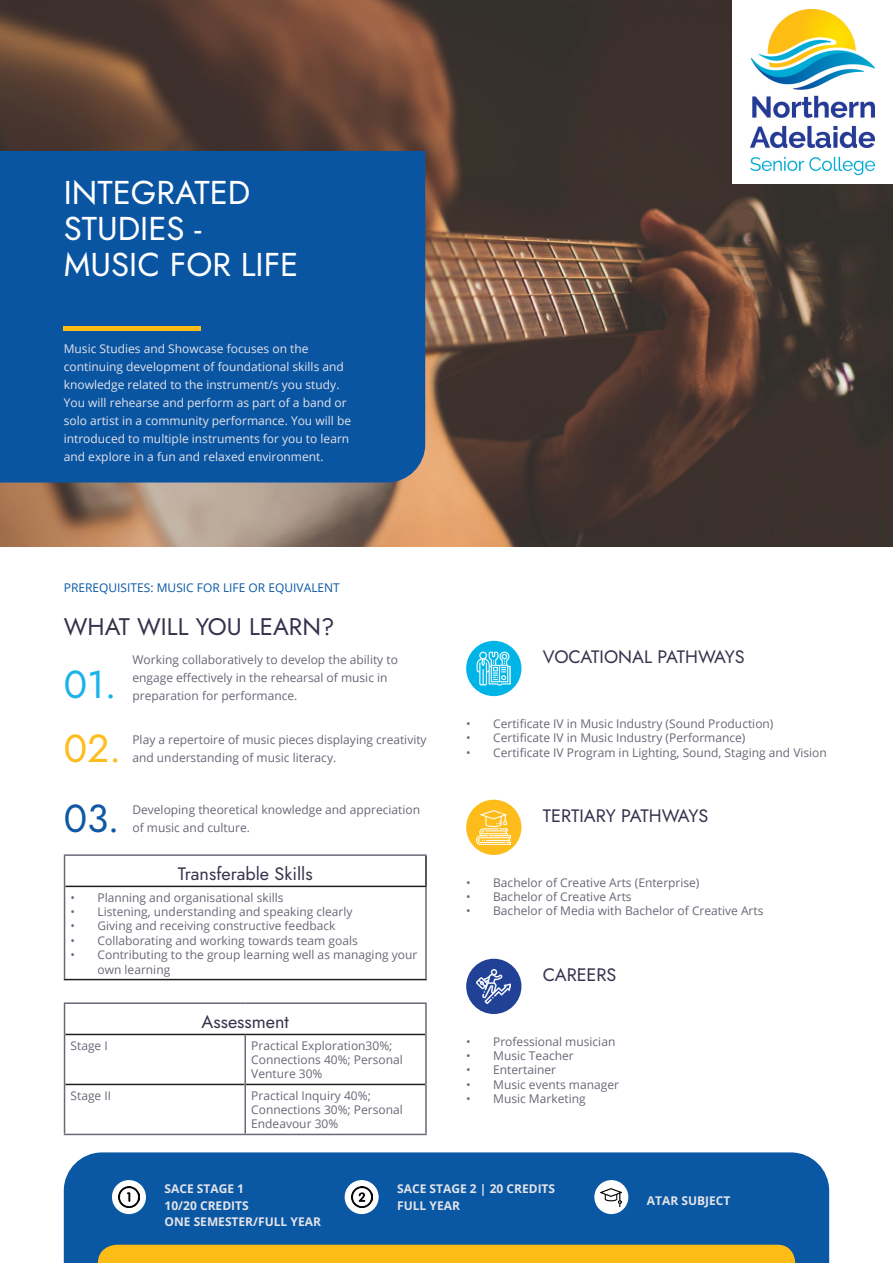
<style>
.page{position:relative;width:893px;height:1263px;background:#fff}
.page>*{position:absolute;margin:0;border:0;box-sizing:border-box;transform-origin:0 0}
.t1{font:39px "Jost";color:#1058a3}
.t2{font:39px "Jost";color:#fdbd1d}
.t3{font:39px "Jost";color:#1ab4e8}
.t4{font:33px/36px "Jost";color:#fff}
.t5{font:24px "Jost";color:#35334d}
.t6{font:18px "Jost";color:#35334d}
.t7{font:18px "Jost";color:#37334d}
.t8{font:12px/14.4px "Open Sans";color:#686876}
.t9{font:12px/18px "Open Sans";color:#e4e4ea}
.t10{font:12px/18px "Open Sans";color:#686776}
.t11{font:700 12px/16.5px "Open Sans";color:#e4e4ea}
.t12{font:12px "Open Sans";color:#0a57a3}
</style>
<div class="page">
<img style="left:0;top:0;width:893px;height:546px">
<div style="left:64px;top:1152px;width:765px;height:111px;background:#0a57a3"></div>
<div style="left:98px;top:1245px;width:697px;height:18px;background:#fdbc16"></div>
<div style="left:0;top:151px;width:425px;height:331px;background:#0a55a2"></div>
<hr style="left:64px;top:326px;width:137px;height:4px;background:#fdbc16">
<div style="left:112px;top:1180px;width:34px;height:34px;background:#fff;border-radius:50%"></div>
<img style="left:118px;top:1186px;width:22px;height:22px">
<div style="left:345px;top:1180px;width:34px;height:34px;background:#fff;border-radius:50%"></div>
<img style="left:351px;top:1186px;width:21px;height:22px">
<div style="left:594px;top:1180px;width:34px;height:34px;background:#fff;border-radius:50%"></div>
<img style="left:601px;top:1188px;width:21px;height:19px">
<div style="left:733px;top:0;width:160px;height:184px;background:#fff"></div>
<img style="left:751px;top:9px;width:124px;height:165px">
<hr style="left:65px;top:1034px;width:180px;height:1px;background:#231f20">
<hr style="left:245px;top:1034px;width:180px;height:1px;background:#231f20">
<hr style="left:65px;top:1084px;width:179px;height:1px;background:#231f20">
<hr style="left:246px;top:1084px;width:179px;height:1px;background:#231f20">
<hr style="left:244px;top:1035px;width:2px;height:49px;background:#686876">
<hr style="left:244px;top:1084px;width:2px;height:50px;background:#686876">
<hr style="left:64px;top:1002px;width:181px;height:2px;background:#686876">
<hr style="left:64px;top:1004px;width:1px;height:30px;background:#686876">
<hr style="left:245px;top:1002px;width:182px;height:2px;background:#686876">
<hr style="left:425px;top:1004px;width:2px;height:30px;background:#686876">
<hr style="left:64px;top:1034px;width:1px;height:50px;background:#686876">
<hr style="left:425px;top:1034px;width:2px;height:50px;background:#686876">
<hr style="left:64px;top:1084px;width:1px;height:50px;background:#686876">
<hr style="left:425px;top:1084px;width:2px;height:50px;background:#686876">
<hr style="left:64px;top:1134px;width:181px;height:1px;background:#686876">
<hr style="left:245px;top:1134px;width:182px;height:1px;background:#686876">
<hr style="left:425px;top:856px;width:2px;height:30px;background:#231f20">
<hr style="left:65px;top:886px;width:362px;height:1px;background:#231f20">
<hr style="left:64px;top:979px;width:363px;height:1px;background:#231f20">
<hr style="left:425px;top:887px;width:2px;height:92px;background:#686876">
<hr style="left:64px;top:854px;width:363px;height:2px;background:#686876">
<hr style="left:64px;top:856px;width:1px;height:30px;background:#686876">
<hr style="left:64px;top:886px;width:1px;height:93px;background:#686876">
<div style="left:466px;top:800px;width:55px;height:55px;background:#fdbc19;border-radius:50%"></div>
<img style="left:477px;top:810px;width:34px;height:34px">
<div style="left:466px;top:641px;width:55px;height:55px;background:#00b4e7;border-radius:50%"></div>
<img style="left:477px;top:651px;width:34px;height:34px">
<div style="left:466px;top:959px;width:55px;height:55px;background:#214196;border-radius:50%"></div>
<img style="left:477px;top:969px;width:34px;height:34px">
<h2 class="t4" style="left:64px;top:175px;width:236px">INTEGRATED<br>STUDIES -<br>MUSIC FOR LIFE</h2>
<p class="t9" style="left:64px;top:339px;width:289px">Music Studies and Showcase focuses on the continuing development of foundational skills and knowledge related to the instrument/s you study.<br>You will rehearse and perform as part of a band or solo artist in a community performance. You will be introduced to multiple instruments for you to learn and explore in a fun and relaxed environment.</p>
<p class="t12" style="left:64px;top:579px;width:278px">PREREQUISITES: MUSIC FOR LIFE OR EQUIVALENT</p>
<h3 class="t5" style="left:64px;top:610px;width:272px">WHAT WILL YOU LEARN?</h3>
<h1 class="t3" style="left:64px;top:658px;width:54px">01.</h1>
<h1 class="t2" style="left:64px;top:722px;width:59px">02.</h1>
<p class="t10" style="left:132px;top:650px;width:267px">Working collaboratively to develop the ability to engage effectively in the rehearsal of music in</p>
<p class="t10" style="left:132px;top:686px;width:166px">preparation for performance.</p>
<p class="t10" style="left:132px;top:731px;width:296px">Play a repertoire of music pieces displaying creativity</p>
<p class="t10" style="left:132px;top:749px;width:205px">and understanding of music literacy.</p>
<h1 class="t1" style="left:64px;top:792px;width:57px">03.</h1>
<p class="t10" style="left:132px;top:800px;width:289px">Developing theoretical knowledge and appreciation</p>
<p class="t10" style="left:132px;top:818px;width:119px">of music and culture.</p>
<h3 class="t7" style="left:178px;top:862px;width:136px">Transferable Skills</h3>
<p class="t8" style="left:71px;top:890px;width:215px">• Planning and organisational skills</p>
<p class="t8" style="left:71px;top:904px;width:284px">• Listening, understanding and speaking clearly</p>
<p class="t8" style="left:71px;top:918px;width:266px">• Giving and receiving constructive feedback</p>
<p class="t8" style="left:71px;top:933px;width:289px">• Collaborating and working towards team goals</p>
<p class="t8" style="left:98px;top:947px;width:321px;text-indent:-27px">• Contributing to the group learning well as managing your own learning</p>
<h3 class="t7" style="left:202px;top:1010px;width:89px">Assessment</h3>
<p class="t8" style="left:71px;top:1038px;width:39px">Stage I</p>
<p class="t8" style="left:251px;top:1038px;width:153px">Practical Exploration30%;<br>Connections 40%; Personal<br>Venture 30%</p>
<p class="t8" style="left:71px;top:1088px;width:42px">Stage II</p>
<p class="t8" style="left:251px;top:1088px;width:153px">Practical Inquiry 40%;<br>Connections 30%; Personal<br>Endeavour 30%</p>
<h3 class="t6" style="left:543px;top:645px;width:203px">VOCATIONAL PATHWAYS</h3>
<p class="t8" style="left:466px;top:716px;width:309px">• Certificate IV in Music Industry (Sound Production)</p>
<p class="t8" style="left:466px;top:730px;width:281px">• Certificate IV in Music Industry (Performance)</p>
<p class="t8" style="left:466px;top:745px;width:362px">• Certificate IV Program in Lighting, Sound, Staging and Vision</p>
<h3 class="t6" style="left:543px;top:803px;width:167px">TERTIARY PATHWAYS</h3>
<p class="t8" style="left:466px;top:875px;width:235px">• Bachelor of Creative Arts (Enterprise)</p>
<p class="t8" style="left:466px;top:889px;width:167px">• Bachelor of Creative Arts</p>
<p class="t8" style="left:466px;top:903px;width:299px">• Bachelor of Media with Bachelor of Creative Arts</p>
<h3 class="t6" style="left:543px;top:962px;width:75px">CAREERS</h3>
<p class="t8" style="left:466px;top:1034px;width:151px">• Professional musician</p>
<p class="t8" style="left:466px;top:1048px;width:109px">• Music Teacher</p>
<p class="t8" style="left:466px;top:1062px;width:91px">• Entertainer</p>
<p class="t8" style="left:466px;top:1077px;width:154px">• Music events manager</p>
<p class="t8" style="left:466px;top:1091px;width:121px">• Music Marketing</p>
<p class="t11" style="left:165px;top:1180px;width:158px">SACE STAGE 1<br>10/20 CREDITS<br>ONE SEMESTER/FULL YEAR</p>
<p class="t11" style="left:397px;top:1180px;width:160px">SACE STAGE 2 | 20 CREDITS<br>FULL YEAR</p>
<p class="t11" style="left:647px;top:1192px;width:85px">ATAR SUBJECT</p>
</div>
